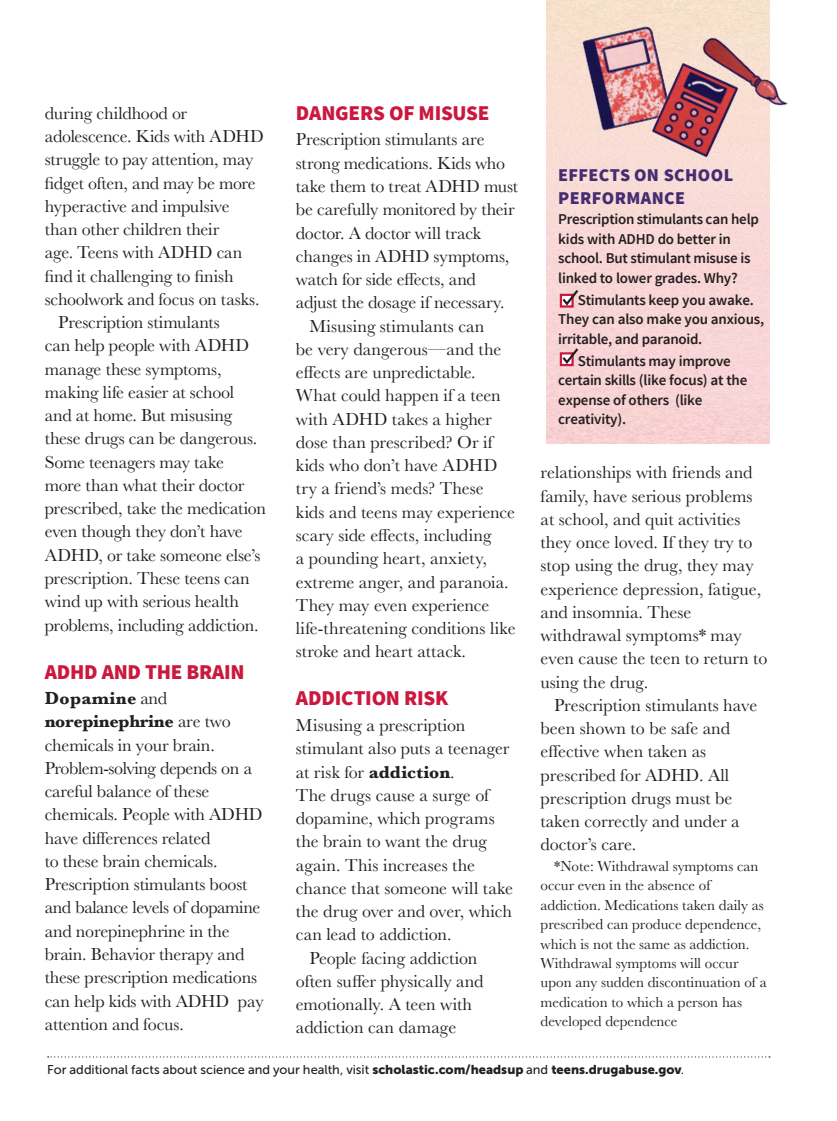
<style>
.page{position:relative;width:837px;height:1121px;background:#fff}
.page>*{position:absolute;margin:0;border:0;box-sizing:border-box;transform-origin:0 0}
.NIDA_Paragraph_Style{font:900 21px "Source Sans Pro";letter-spacing:-.01em;color:#cb183e}
.NIDA_Paragraph_Style-2{font:18px/23.2px "Baskerville";letter-spacing:-.005em;color:#231f20}
.NIDA_Paragraph_Style-3{font:900 18px/22.8px "Source Sans Pro";letter-spacing:.02em;color:#452d71}
.NIDA_Paragraph_Style-4{font:600 15px/19.4px "Source Sans Pro";letter-spacing:-.02em;color:#231f20}
.NIDA_Paragraph_Style-5{font:15px/19.4px "Baskerville";color:#231f20}
.t1{font:12.75px "Museo Sans 500";color:#231f20}
.s1{font-weight:700}
.s2{font-family:"Museo Sans 900"}
</style>
<div class="page">
<img style="left:547px;top:0;width:223px;height:443px">
<svg style="left:48px;top:1056px;width:722px;height:1px"></svg>
<svg style="left:560px;top:307px;width:14px;height:1px"></svg>
<svg style="left:560px;top:287px;width:21px;height:20px"></svg>
<svg style="left:560px;top:346px;width:21px;height:20px"></svg>
<img style="left:579px;top:22px;width:97px;height:113px">
<img style="left:641px;top:53px;width:108px;height:115px">
<img style="left:691px;top:30px;width:97px;height:80px">
<p class="NIDA_Paragraph_Style-2" style="left:45px;top:101px;width:144px">during childhood or</p>
<p class="NIDA_Paragraph_Style-2" style="left:45px;top:125px;width:221px">adolescence. Kids with ADHD</p>
<p class="NIDA_Paragraph_Style-2" style="left:45px;top:148px;width:210px">struggle to pay attention, may</p>
<p class="NIDA_Paragraph_Style-2" style="left:45px;top:171px;width:213px">fidget often, and may be more</p>
<p class="NIDA_Paragraph_Style-2" style="left:45px;top:194px;width:186px">hyperactive and impulsive</p>
<p class="NIDA_Paragraph_Style-2" style="left:45px;top:218px;width:176px">than other children their</p>
<p class="NIDA_Paragraph_Style-2" style="left:45px;top:241px;width:199px">age. Teens with ADHD can</p>
<p class="NIDA_Paragraph_Style-2" style="left:45px;top:264px;width:190px">find it challenging to finish</p>
<p class="NIDA_Paragraph_Style-2" style="left:45px;top:288px;width:216px">schoolwork and focus on tasks.</p>
<p class="NIDA_Paragraph_Style-2" style="left:58px;top:311px;width:163px">Prescription stimulants</p>
<p class="NIDA_Paragraph_Style-2" style="left:45px;top:334px;width:206px">can help people with ADHD</p>
<p class="NIDA_Paragraph_Style-2" style="left:45px;top:357px;width:178px">manage these symptoms,</p>
<p class="NIDA_Paragraph_Style-2" style="left:45px;top:381px;width:191px">making life easier at school</p>
<p class="NIDA_Paragraph_Style-2" style="left:45px;top:404px;width:189px">and at home. But misusing</p>
<p class="NIDA_Paragraph_Style-2" style="left:45px;top:427px;width:214px">these drugs can be dangerous.</p>
<p class="NIDA_Paragraph_Style-2" style="left:45px;top:450px;width:181px">Some teenagers may take</p>
<p class="NIDA_Paragraph_Style-2" style="left:45px;top:474px;width:201px">more than what their doctor</p>
<p class="NIDA_Paragraph_Style-2" style="left:45px;top:497px;width:223px">prescribed, take the medication</p>
<p class="NIDA_Paragraph_Style-2" style="left:45px;top:520px;width:200px">even though they don’t have</p>
<p class="NIDA_Paragraph_Style-2" style="left:45px;top:543px;width:217px">ADHD, or take someone else’s</p>
<p class="NIDA_Paragraph_Style-2" style="left:45px;top:567px;width:207px">prescription. These teens can</p>
<p class="NIDA_Paragraph_Style-2" style="left:45px;top:590px;width:196px">wind up with serious health</p>
<p class="NIDA_Paragraph_Style-2" style="left:45px;top:613px;width:215px">problems, including addiction.</p>
<p class="NIDA_Paragraph_Style" style="left:45px;top:658px;width:202px">ADHD AND THE BRAIN</p>
<p class="NIDA_Paragraph_Style-2" style="left:45px;top:687px;width:220px"><span class="s1">Dopamine</span> and <span class="s1">norepinephrine</span> are two chemicals in your brain.<br>Problem-solving depends on a careful balance of these chemicals. People with ADHD have differences related<br>to these brain chemicals.<br>Prescription stimulants boost and balance levels of dopamine and norepinephrine in the brain. Behavior therapy and these prescription medications can help kids with ADHD pay attention and focus.</p>
<p class="NIDA_Paragraph_Style" style="left:296px;top:99px;width:195px">DANGERS OF MISUSE</p>
<p class="NIDA_Paragraph_Style-2" style="left:296px;top:128px;width:190px">Prescription stimulants are</p>
<p class="NIDA_Paragraph_Style-2" style="left:296px;top:151px;width:211px">strong medications. Kids who</p>
<p class="NIDA_Paragraph_Style-2" style="left:296px;top:175px;width:224px">take them to treat ADHD must</p>
<p class="NIDA_Paragraph_Style-2" style="left:296px;top:198px;width:220px">be carefully monitored by their</p>
<p class="NIDA_Paragraph_Style-2" style="left:296px;top:221px;width:187px">doctor. A doctor will track</p>
<p class="NIDA_Paragraph_Style-2" style="left:296px;top:244px;width:215px">changes in ADHD symptoms,</p>
<p class="NIDA_Paragraph_Style-2" style="left:296px;top:268px;width:182px">watch for side effects, and</p>
<p class="NIDA_Paragraph_Style-2" style="left:296px;top:291px;width:210px">adjust the dosage if necessary.</p>
<p class="NIDA_Paragraph_Style-2" style="left:309px;top:314px;width:177px">Misusing stimulants can</p>
<p class="NIDA_Paragraph_Style-2" style="left:296px;top:338px;width:207px">be very dangerous—and the</p>
<p class="NIDA_Paragraph_Style-2" style="left:296px;top:361px;width:181px">effects are unpredictable.</p>
<p class="NIDA_Paragraph_Style-2" style="left:296px;top:384px;width:206px">What could happen if a teen</p>
<p class="NIDA_Paragraph_Style-2" style="left:296px;top:407px;width:197px">with ADHD takes a higher</p>
<p class="NIDA_Paragraph_Style-2" style="left:296px;top:431px;width:198px">dose than prescribed? Or if</p>
<p class="NIDA_Paragraph_Style-2" style="left:296px;top:454px;width:203px">kids who don’t have ADHD</p>
<p class="NIDA_Paragraph_Style-2" style="left:296px;top:477px;width:189px">try a friend’s meds? These</p>
<p class="NIDA_Paragraph_Style-2" style="left:296px;top:500px;width:220px">kids and teens may experience</p>
<p class="NIDA_Paragraph_Style-2" style="left:296px;top:524px;width:197px">scary side effects, including</p>
<p class="NIDA_Paragraph_Style-2" style="left:296px;top:547px;width:193px">a pounding heart, anxiety,</p>
<p class="NIDA_Paragraph_Style-2" style="left:296px;top:570px;width:214px">extreme anger, and paranoia.</p>
<p class="NIDA_Paragraph_Style-2" style="left:296px;top:593px;width:195px">They may even experience</p>
<p class="NIDA_Paragraph_Style-2" style="left:296px;top:617px;width:221px">life-threatening conditions like</p>
<p class="NIDA_Paragraph_Style-2" style="left:296px;top:640px;width:172px">stroke and heart attack.</p>
<p class="NIDA_Paragraph_Style" style="left:296px;top:684px;width:154px">ADDICTION RISK</p>
<p class="NIDA_Paragraph_Style-2" style="left:296px;top:713px;width:171px">Misusing a prescription</p>
<p class="NIDA_Paragraph_Style-2" style="left:296px;top:737px;width:215px">stimulant also puts a teenager</p>
<p class="NIDA_Paragraph_Style-2" style="left:296px;top:760px;width:160px">at risk for <span class="s1">addiction</span>.</p>
<p class="NIDA_Paragraph_Style-2" style="left:296px;top:783px;width:195px">The drugs cause a surge of</p>
<p class="NIDA_Paragraph_Style-2" style="left:296px;top:806px;width:200px">dopamine, which programs</p>
<p class="NIDA_Paragraph_Style-2" style="left:296px;top:830px;width:192px">the brain to want the drug</p>
<p class="NIDA_Paragraph_Style-2" style="left:296px;top:853px;width:181px">again. This increases the</p>
<p class="NIDA_Paragraph_Style-2" style="left:296px;top:876px;width:219px">chance that someone will take</p>
<p class="NIDA_Paragraph_Style-2" style="left:296px;top:900px;width:218px">the drug over and over, which</p>
<p class="NIDA_Paragraph_Style-2" style="left:296px;top:923px;width:157px">can lead to addiction.</p>
<p class="NIDA_Paragraph_Style-2" style="left:309px;top:946px;width:169px">People facing addiction</p>
<p class="NIDA_Paragraph_Style-2" style="left:296px;top:969px;width:189px">often suffer physically and</p>
<p class="NIDA_Paragraph_Style-2" style="left:296px;top:993px;width:178px">emotionally. A teen with</p>
<p class="NIDA_Paragraph_Style-2" style="left:296px;top:1016px;width:162px">addiction can damage</p>
<p class="NIDA_Paragraph_Style-3" style="left:558px;top:164px;width:176px">EFFECTS ON SCHOOL<br>PERFORMANCE</p>
<p class="NIDA_Paragraph_Style-4" style="left:558px;top:210px;width:202px">Prescription stimulants can help kids with ADHD do better in school. But stimulant misuse is linked to lower grades. Why?</p>
<p class="NIDA_Paragraph_Style-4" style="left:558px;top:291px;width:208px;text-indent:20px">Stimulants keep you awake.<br>They can also make you anxious, irritable, and paranoid.</p>
<p class="NIDA_Paragraph_Style-4" style="left:558px;top:352px;width:191px;text-indent:20px">Stimulants may improve certain skills (like focus) at the expense of others (like creativity).</p>
<p class="NIDA_Paragraph_Style-2" style="left:541px;top:461px;width:214px">relationships with friends and</p>
<p class="NIDA_Paragraph_Style-2" style="left:541px;top:484px;width:214px">family, have serious problems</p>
<p class="NIDA_Paragraph_Style-2" style="left:541px;top:507px;width:201px">at school, and quit activities</p>
<p class="NIDA_Paragraph_Style-2" style="left:541px;top:531px;width:213px">they once loved. If they try to</p>
<p class="NIDA_Paragraph_Style-2" style="left:541px;top:554px;width:215px">stop using the drug, they may</p>
<p class="NIDA_Paragraph_Style-2" style="left:541px;top:577px;width:222px">experience depression, fatigue,</p>
<p class="NIDA_Paragraph_Style-2" style="left:541px;top:600px;width:152px">and insomnia. These</p>
<p class="NIDA_Paragraph_Style-2" style="left:541px;top:624px;width:203px">withdrawal symptoms* may</p>
<p class="NIDA_Paragraph_Style-2" style="left:541px;top:647px;width:228px">even cause the teen to return to</p>
<p class="NIDA_Paragraph_Style-2" style="left:541px;top:670px;width:109px">using the drug.</p>
<p class="NIDA_Paragraph_Style-2" style="left:554px;top:693px;width:205px">Prescription stimulants have</p>
<p class="NIDA_Paragraph_Style-2" style="left:541px;top:717px;width:191px">been shown to be safe and</p>
<p class="NIDA_Paragraph_Style-2" style="left:541px;top:740px;width:167px">effective when taken as</p>
<p class="NIDA_Paragraph_Style-2" style="left:541px;top:763px;width:190px">prescribed for ADHD. All</p>
<p class="NIDA_Paragraph_Style-2" style="left:541px;top:786px;width:193px">prescription drugs must be</p>
<p class="NIDA_Paragraph_Style-2" style="left:541px;top:810px;width:201px">taken correctly and under a</p>
<p class="NIDA_Paragraph_Style-2" style="left:541px;top:833px;width:97px">doctor’s care.</p>
<p class="NIDA_Paragraph_Style-5" style="left:541px;top:856px;width:228px;text-indent:14px">*Note: Withdrawal symptoms can occur even in the absence of addiction. Medications taken daily as prescribed can produce dependence, which is not the same as addiction.<br>Withdrawal symptoms will occur upon any sudden discontinuation of a medication to which a person has developed dependence</p>
<p class="t1" style="left:47px;top:1062px;width:638px">For additional facts about science and your health, visit <span class="s2">scholastic.com/headsup</span> and <span class="s2">teens.drugabuse.gov</span>.</p>
</div>
